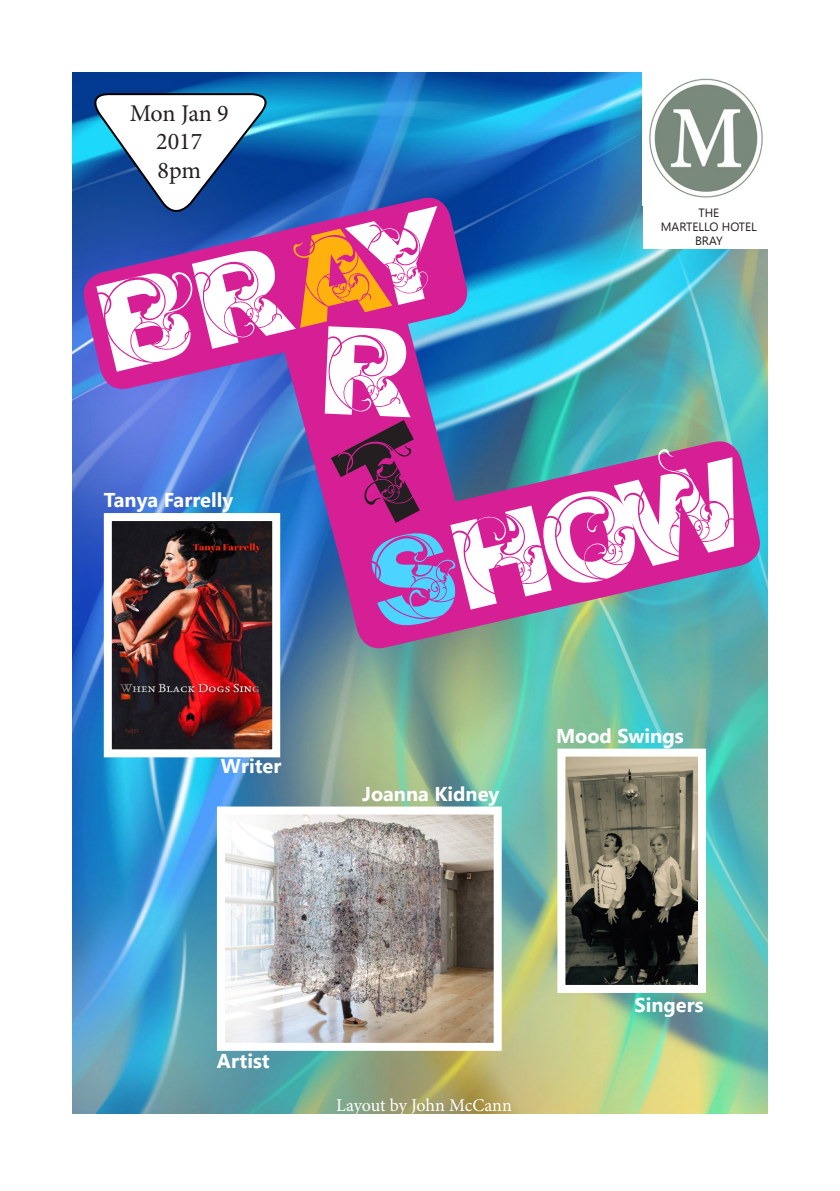
<style>
.page{position:relative;width:840px;height:1191px;background:#fff}
.page>*{position:absolute;margin:0;border:0;box-sizing:border-box;transform-origin:0 0}
.t1{font:96px "Orial Bold";color:#fff}
.t2{font:24px/28.8px "Minion Pro";letter-spacing:-.01em;color:#231f20;text-align:center}
.t3{font:700 20px "Segoe UI";color:#fff}
.t4{font:18px "Minion Pro";letter-spacing:-.01em;color:#fff}
.t5{font:12px/14.4px "Segoe UI";color:#231f20;text-align:center}
.s1{color:#ffb20e}
.s2{color:#4bd4ff}
</style>
<div class="page">
<img style="left:72px;top:72px;width:695px;height:1041px">
<svg style="left:79px;top:193px;width:392px;height:200px;background:#9339a5"></svg>
<svg style="left:334px;top:437px;width:430px;height:216px;background:#9c5d9f"></svg>
<svg style="left:254px;top:209px;width:232px;height:442px;background:#9145a4"></svg>
<svg style="left:85px;top:92px;width:190px;height:130px"></svg>
<div style="left:642px;top:204px;width:126px;height:45px;background:#fff"></div>
<img style="left:642px;top:72px;width:125px;height:132px">
<img style="left:113px;top:522px;width:158px;height:226px">
<div style="left:104px;top:513px;width:176px;height:244px;border:8px solid #fff"></div>
<img style="left:566px;top:757px;width:130px;height:227px">
<div style="left:557px;top:748px;width:148px;height:245px;border:8px solid #fff"></div>
<img style="left:226px;top:815px;width:266px;height:226px">
<div style="left:217px;top:806px;width:284px;height:244px;border:8px solid #fff"></div>
<svg style="left:324px;top:325px;width:120px;height:210px;background:#c62899"></svg>
<p class="t2" style="left:130px;top:99px;width:100px">Mon Jan 9<br>2017<br>8pm</p>
<h1 class="t1" style="left:90px;top:264px;width:356px;rotate:-14deg">BR<span class="s1">A</span>Y</h1>
<p class="t5" style="left:660px;top:205px;width:97px">THE<br>MARTELLO HOTEL<br>BRAY</p>
<p class="t3" style="left:104px;top:485px;width:131px">Tanya Farrelly</p>
<p class="t3" style="left:221px;top:752px;width:62px">Writer</p>
<h1 class="t1" style="left:358px;top:524px;width:385px;rotate:-14deg"><span class="s2">S</span>HOW</h1>
<p class="t3" style="left:362px;top:779px;width:138px">Joanna Kidney</p>
<p class="t3" style="left:555px;top:722px;width:129px">Mood Swings</p>
<p class="t3" style="left:217px;top:1047px;width:54px">Artist</p>
<p class="t4" style="left:336px;top:1092px;width:177px">Layout by John McCann</p>
<p class="t3" style="left:634px;top:990px;width:71px">Singers</p>
</div>
